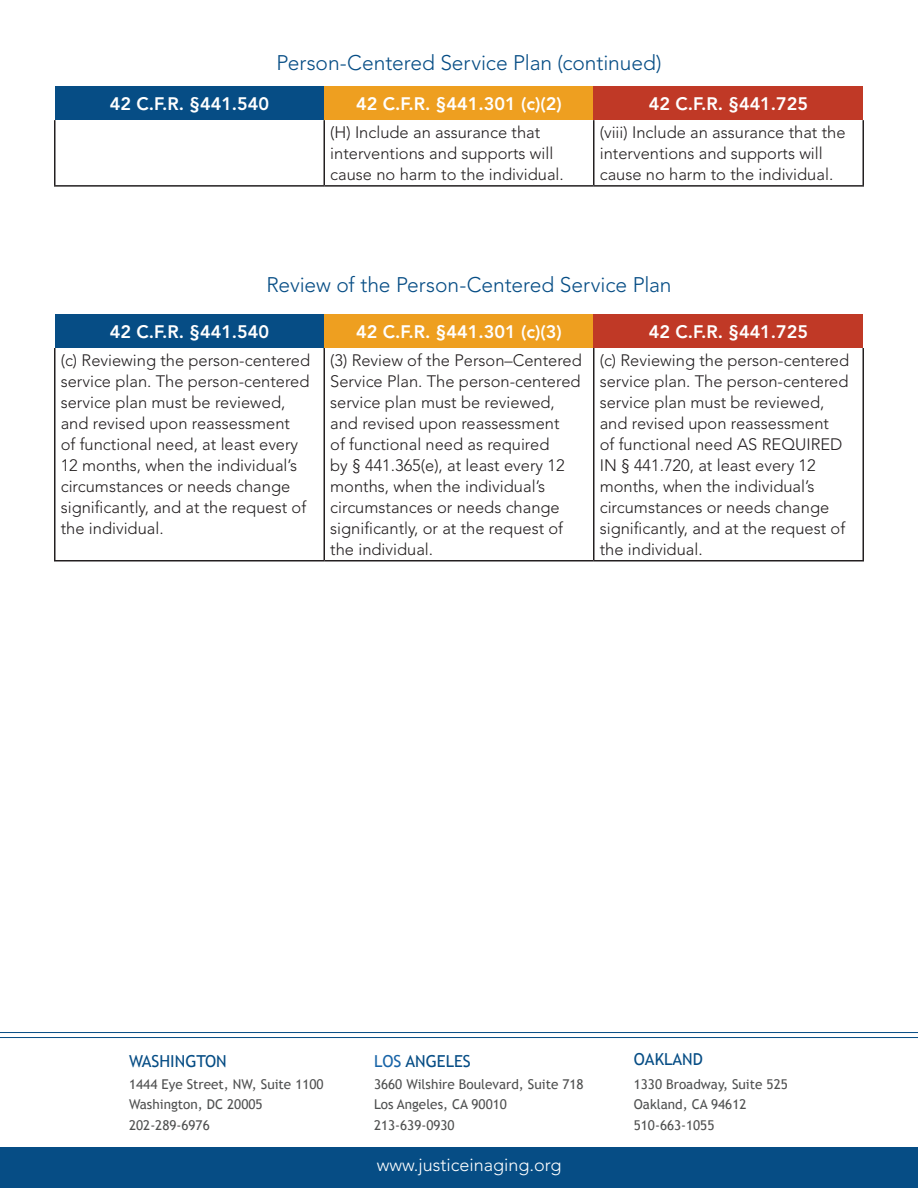
<style>
.page{position:relative;width:918px;height:1188px;background:#fff}
.page>*{position:absolute;margin:0;border:0;box-sizing:border-box;transform-origin:0 0}
.t1{font:300 21px "Avenir LT Std";letter-spacing:-.005em;color:#064d85}
.t2{font:800 18px "Avenir LT Std";color:#fff}
.t3{font:300 18px "Avenir LT Std";color:#fff}
.t4{font:300 16.5px/21px "Avenir LT Std";color:#231f20}
.t5{font:16.5px "Trebuchet MS";color:#064d85}
.t6{font:13.5px/19.5px "Trebuchet MS";color:#4f5050}
.s1{color:#1864a8}
</style>
<div class="page">
<div style="left:0;top:1148px;width:918px;height:40px;background:#064d85"></div>
<hr style="left:0;top:1032px;width:918px;height:1px;background:#064d85">
<hr style="left:0;top:1037px;width:918px;height:1px;background:#064d85">
<div style="left:55px;top:86px;width:269px;height:34px;background:#064d85"></div>
<div style="left:324px;top:86px;width:270px;height:34px;background:#ee9f20"></div>
<div style="left:594px;top:86px;width:269px;height:34px;background:#c03926"></div>
<hr style="left:54px;top:120px;width:2px;height:65px;background:#231f20">
<hr style="left:324px;top:120px;width:1px;height:65px;background:#231f20">
<hr style="left:593px;top:120px;width:1px;height:65px;background:#231f20">
<hr style="left:862px;top:120px;width:2px;height:65px;background:#231f20">
<hr style="left:54px;top:185px;width:270px;height:2px;background:#231f20">
<hr style="left:324px;top:185px;width:270px;height:2px;background:#231f20">
<hr style="left:594px;top:185px;width:270px;height:2px;background:#231f20">
<div style="left:55px;top:314px;width:269px;height:34px;background:#064d85"></div>
<div style="left:324px;top:314px;width:270px;height:34px;background:#ee9f20"></div>
<div style="left:594px;top:314px;width:269px;height:34px;background:#c03926"></div>
<hr style="left:54px;top:348px;width:2px;height:212px;background:#231f20">
<hr style="left:324px;top:348px;width:1px;height:212px;background:#231f20">
<hr style="left:593px;top:348px;width:1px;height:212px;background:#231f20">
<hr style="left:862px;top:348px;width:2px;height:212px;background:#231f20">
<hr style="left:54px;top:560px;width:270px;height:2px;background:#231f20">
<hr style="left:324px;top:560px;width:270px;height:2px;background:#231f20">
<hr style="left:594px;top:560px;width:270px;height:2px;background:#231f20">
<p class="t1" style="left:277px;top:50px;width:387px">Person-Centered Service Plan (continued)</p>
<p class="t2" style="left:110px;top:93px;width:161px">42 C.F.R. §441.540</p>
<p class="t2" style="left:356px;top:93px;width:207px">42 C.F.R. §441.301 (c)(2)</p>
<p class="t2" style="left:649px;top:93px;width:161px">42 C.F.R. §441.725</p>
<p class="t4" style="left:330px;top:122px;width:235px">(H) Include an assurance that interventions and supports will cause no harm to the individual.</p>
<p class="t4" style="left:600px;top:122px;width:247px">(viii) Include an assurance that the interventions and supports will cause no harm to the individual.</p>
<p class="t1" style="left:267px;top:273px;width:407px">Review of the Person-Centered Service Plan</p>
<p class="t2" style="left:110px;top:321px;width:161px">42 C.F.R. §441.540</p>
<p class="t2" style="left:356px;top:321px;width:207px">42 C.F.R. §441.301 (c)(3)</p>
<p class="t2" style="left:649px;top:321px;width:161px">42 C.F.R. §441.725</p>
<p class="t4" style="left:61px;top:350px;width:251px">(c) Reviewing the person-centered service plan. The person-centered service plan must be reviewed, and revised upon reassessment<br>of functional need, at least every<br>12 months, when the individual’s circumstances or needs change significantly, and at the request of the individual.</p>
<p class="t4" style="left:330px;top:350px;width:253px">(3) Review of the Person–Centered<br>Service Plan. The person-centered service plan must be reviewed, and revised upon reassessment<br>of functional need as required<br>by § 441.365(e), at least every 12 months, when the individual’s circumstances or needs change significantly, or at the request of the individual.</p>
<p class="t4" style="left:600px;top:350px;width:251px">(c) Reviewing the person-centered service plan. The person-centered service plan must be reviewed, and revised upon reassessment<br>of functional need AS REQUIRED<br>IN § 441.720, at least every 12 months, when the individual’s circumstances or needs change significantly, and at the request of the individual.</p>
<p class="t5" style="left:129px;top:1052px;width:99px">WASHINGTON</p>
<p class="t6" style="left:129px;top:1075px;width:196px">1444 Eye Street, NW, Suite 1100<br>Washington, DC 20005</p>
<p class="t6" style="left:129px;top:1115px;width:82px">202-289-6976</p>
<p class="t5" style="left:374px;top:1052px;width:98px"><span class="s1">LOS</span> ANGELES</p>
<p class="t6" style="left:374px;top:1075px;width:211px">3660 Wilshire Boulevard, Suite 718<br>Los Angeles, CA 90010</p>
<p class="t6" style="left:374px;top:1115px;width:82px">213-639-0930</p>
<p class="t3" style="left:377px;top:1155px;width:186px">www.justiceinaging.org</p>
<p class="t5" style="left:634px;top:1050px;width:71px">OAKLAND</p>
<p class="t6" style="left:634px;top:1075px;width:155px">1330 Broadway, Suite 525<br>Oakland, CA 94612</p>
<p class="t6" style="left:634px;top:1115px;width:82px">510-663-1055</p>
</div>
